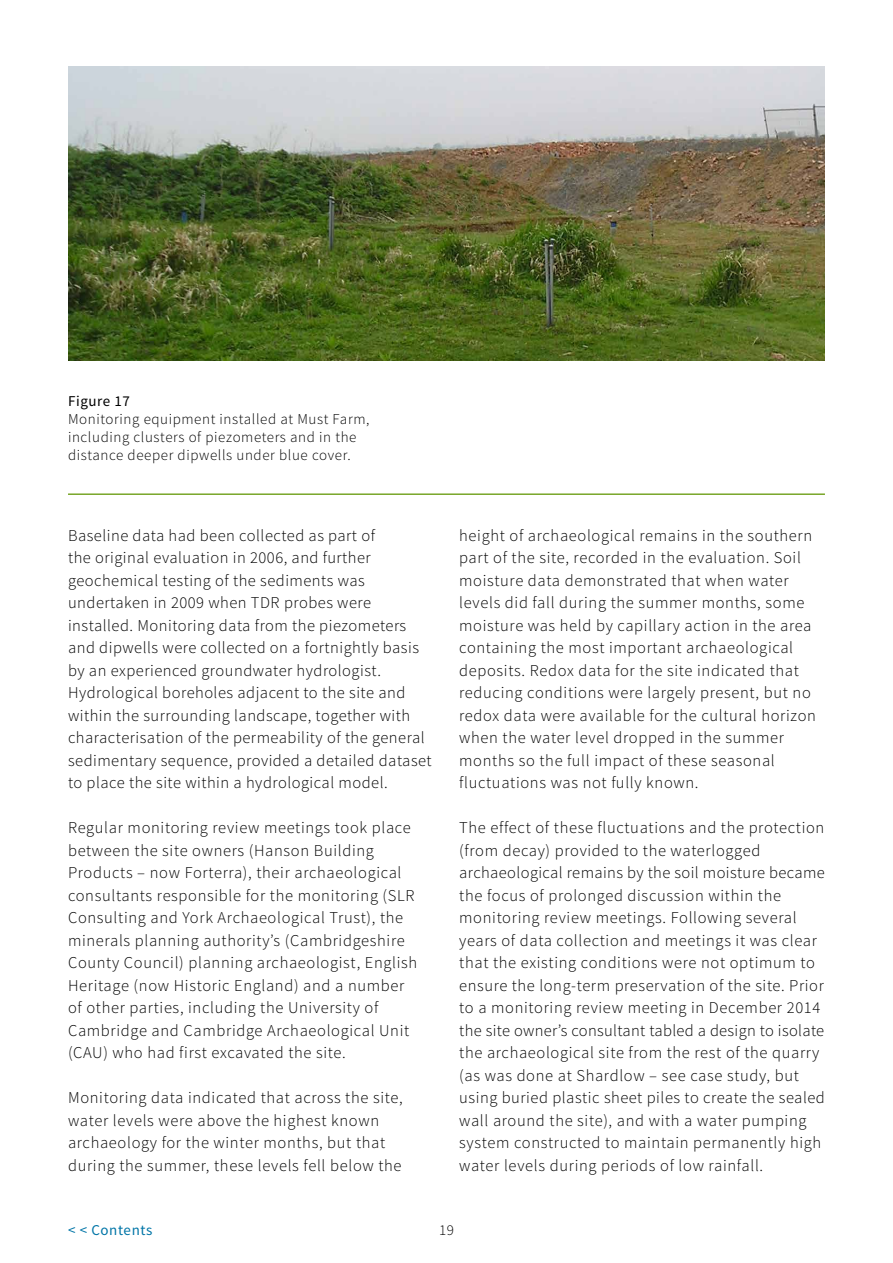
<style>
.page{position:relative;width:893px;height:1263px;background:#fff}
.page>*{position:absolute;margin:0;border:0;box-sizing:border-box;transform-origin:0 0}
.Body_text{font:300 16.5px/22.5px "Source Sans Pro";letter-spacing:.04em;color:#000}
.IMAGE_heading{font:300 15px/18px "Source Sans Pro";letter-spacing:.04em;color:#000}
.t1{font:15px "Source Sans Pro";letter-spacing:.04em;color:#0075a7}
.IMAGE_heading-2{font:15px "Source Sans Pro";letter-spacing:.04em;color:#000}
</style>
<div class="page">
<img style="left:68px;top:67px;width:757px;height:294px">
<hr style="left:68px;top:493px;width:757px;height:2px;background:#79a629">
<p class="IMAGE_heading-2" style="left:68px;top:391px;width:64px">Figure 17</p>
<p class="IMAGE_heading" style="left:68px;top:410px;width:303px">Monitoring equipment installed at Must Farm, including clusters of piezometers and in the distance deeper dipwells under blue cover.</p>
<p class="Body_text" style="left:68px;top:524px;width:365px">Baseline data had been collected as part of<br>the original evaluation in 2006, and further geochemical testing of the sediments was undertaken in 2009 when TDR probes were installed. Monitoring data from the piezometers and dipwells were collected on a fortnightly basis by an experienced groundwater hydrologist.<br>Hydrological boreholes adjacent to the site and within the surrounding landscape, together with characterisation of the permeability of the general sedimentary sequence, provided a detailed dataset to place the site within a hydrological model.</p>
<p class="Body_text" style="left:68px;top:816px;width:351px">Regular monitoring review meetings took place between the site owners (Hanson Building Products – now Forterra), their archaeological consultants responsible for the monitoring (SLR Consulting and York Archaeological Trust), the minerals planning authority’s (Cambridgeshire County Council) planning archaeologist, English Heritage (now Historic England) and a number of other parties, including the University of Cambridge and Cambridge Archaeological Unit (CAU) who had first excavated the site.</p>
<p class="Body_text" style="left:68px;top:1087px;width:336px">Monitoring data indicated that across the site, water levels were above the highest known archaeology for the winter months, but that during the summer, these levels fell below the</p>
<p class="Body_text" style="left:459px;top:524px;width:358px">height of archaeological remains in the southern part of the site, recorded in the evaluation. Soil moisture data demonstrated that when water levels did fall during the summer months, some moisture was held by capillary action in the area containing the most important archaeological deposits. Redox data for the site indicated that reducing conditions were largely present, but no redox data were available for the cultural horizon when the water level dropped in the summer months so the full impact of these seasonal fluctuations was not fully known.</p>
<p class="Body_text" style="left:459px;top:817px;width:367px">The effect of these fluctuations and the protection (from decay) provided to the waterlogged archaeological remains by the soil moisture became the focus of prolonged discussion within the monitoring review meetings. Following several years of data collection and meetings it was clear that the existing conditions were not optimum to ensure the long-term preservation of the site. Prior to a monitoring review meeting in December 2014 the site owner’s consultant tabled a design to isolate the archaeological site from the rest of the quarry (as was done at Shardlow – see case study, but using buried plastic sheet piles to create the sealed wall around the site), and with a water pumping system constructed to maintain permanently high water levels during periods of low rainfall.</p>
<p class="t1" style="left:68px;top:1220px;width:86px">&lt; &lt; Contents</p>
<p class="IMAGE_heading" style="left:439px;top:1221px;width:16px">19</p>
</div>
